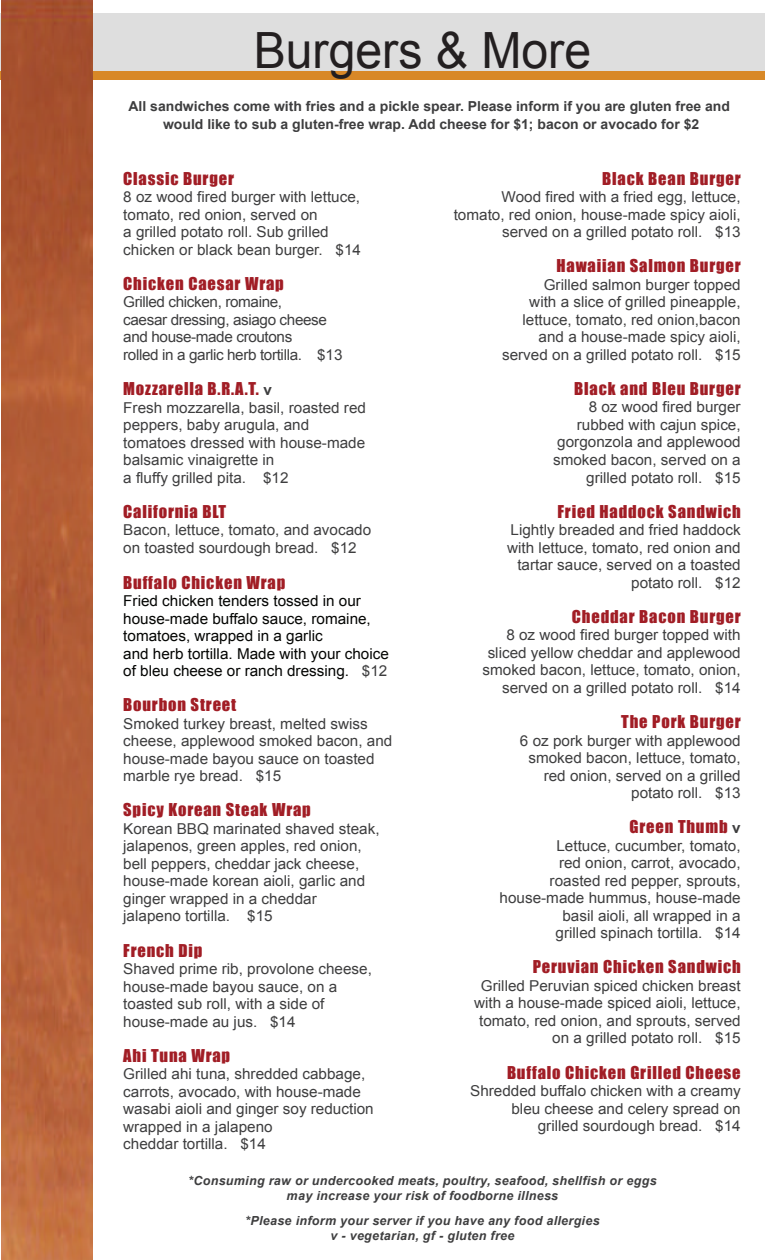
<style>
.page{position:relative;width:765px;height:1260px;background:#fff}
.page>*{position:absolute;margin:0;border:0;box-sizing:border-box;transform-origin:0 0}
.t1{font:50px "Arial";color:#231f20;scale:.96 1}
.t2{font:16.25px "Impact";letter-spacing:.05em;color:#a11d25}
.t3{font:15px/17.5px "Arial";color:#3e3e3f;text-align:right}
.t4{font:15px/17.5px "Arial";color:#040503}
.t5{font:15px/17.5px "Arial";letter-spacing:-.025em;color:#3e3e3f}
.t6{font:700 13.75px/17.5px "Arial";color:#3e3e3f;text-align:center}
.t7{font:italic 700 12.5px/15px "Arial";letter-spacing:.025em;color:#3e3e3f;text-align:center}
.s1{font-family:"Arial";font-weight:700;font-size:15px;color:#3e3e3f}
.s2{color:#3e3e3f}
</style>
<div class="page">
<div style="left:0;top:13px;width:765px;height:66px;background:#dedede"></div>
<div style="left:0;top:71px;width:765px;height:9px;background:#d88827"></div>
<img style="left:1px;top:0;width:91px;height:1260px">
<h1 class="t1" style="left:254px;top:18px;width:353px">Burgers &amp; More</h1>
<p class="t6" style="left:128px;top:98px;width:603px">All sandwiches come with fries and a pickle spear. Please inform if you are gluten free and would like to sub a gluten-free wrap. Add cheese for $1; bacon or avocado for $2</p>
<p class="t2" style="left:123px;top:166px;width:112px">Classic Burger</p>
<p class="t3" style="left:123px;top:188px;width:239px;text-align:left">8 oz wood fired burger with lettuce, tomato, red onion, served on<br>a grilled potato roll. Sub grilled chicken or black bean burger. $14</p>
<p class="t2" style="left:123px;top:271px;width:162px">Chicken Caesar Wrap</p>
<p class="t5" style="left:123px;top:294px;width:221px">Grilled chicken, romaine,<br>caesar dressing, asiago cheese and house-made croutons<br>rolled in a garlic herb tortilla. $13</p>
<p class="t2" style="left:123px;top:376px;width:150px">Mozzarella B.R.A.T. <span class="s1">v</span></p>
<p class="t3" style="left:123px;top:399px;width:244px;text-align:left">Fresh mozzarella, basil, roasted red peppers, baby arugula, and tomatoes dressed with house-made balsamic vinaigrette in<br>a fluffy grilled pita. $12</p>
<p class="t2" style="left:123px;top:499px;width:104px">California BLT</p>
<p class="t3" style="left:123px;top:522px;width:249px;text-align:left">Bacon, lettuce, tomato, and avocado on toasted sourdough bread. $12</p>
<p class="t2" style="left:123px;top:570px;width:164px">Buffalo Chicken Wrap</p>
<p class="t4" style="left:123px;top:592px;width:267px">Fried chicken tenders tossed in our house-made buffalo sauce, romaine, tomatoes, wrapped in a garlic<br>and herb tortilla. Made with your choice of bleu cheese or ranch dressing. <span class="s2">$12</span></p>
<p class="t2" style="left:123px;top:692px;width:115px">Bourbon Street</p>
<p class="t3" style="left:123px;top:715px;width:271px;text-align:left">Smoked turkey breast, melted swiss cheese, applewood smoked bacon, and house-made bayou sauce on toasted marble rye bread. $15</p>
<p class="t2" style="left:123px;top:797px;width:189px">Spicy Korean Steak Wrap</p>
<p class="t3" style="left:123px;top:820px;width:258px;text-align:left">Korean BBQ marinated shaved steak, jalapenos, green apples, red onion, bell peppers, cheddar jack cheese, house-made korean aioli, garlic and ginger wrapped in a cheddar<br>jalapeno tortilla. $15</p>
<p class="t2" style="left:123px;top:938px;width:81px">French Dip</p>
<p class="t3" style="left:123px;top:960px;width:250px;text-align:left">Shaved prime rib, provolone cheese, house-made bayou sauce, on a toasted sub roll, with a side of house-made au jus. $14</p>
<p class="t2" style="left:123px;top:1043px;width:108px">Ahi Tuna Wrap</p>
<p class="t3" style="left:123px;top:1065px;width:252px;text-align:left">Grilled ahi tuna, shredded cabbage, carrots, avocado, with house-made wasabi aioli and ginger soy reduction wrapped in a jalapeno<br>cheddar tortilla. $14</p>
<p class="t2" style="left:602px;top:166px;width:140px">Black Bean Burger</p>
<p class="t3" style="left:454px;top:188px;width:288px">Wood fired with a fried egg, lettuce, tomato, red onion, house-made spicy aioli, served on a grilled potato roll. $13</p>
<p class="t2" style="left:557px;top:253px;width:186px">Hawaiian Salmon Burger</p>
<p class="t3" style="left:502px;top:276px;width:240px">Grilled salmon burger topped<br>with a slice of grilled pineapple, lettuce, tomato, red onion,bacon and a house-made spicy aioli, served on a grilled potato roll. $15</p>
<p class="t2" style="left:574px;top:376px;width:168px">Black and Bleu Burger</p>
<p class="t3" style="left:553px;top:399px;width:189px">8 oz wood fired burger rubbed with cajun spice, gorgonzola and applewood smoked bacon, served on a grilled potato roll. $15</p>
<p class="t2" style="left:558px;top:499px;width:185px">Fried Haddock Sandwich</p>
<p class="t3" style="left:507px;top:521px;width:235px">Lightly breaded and fried haddock with lettuce, tomato, red onion and tartar sauce, served on a toasted potato roll. $12</p>
<p class="t2" style="left:572px;top:604px;width:170px">Cheddar Bacon Burger</p>
<p class="t3" style="left:483px;top:627px;width:260px">8 oz wood fired burger topped with sliced yellow cheddar and applewood smoked bacon, lettuce, tomato, onion, served on a grilled potato roll. $14</p>
<p class="t2" style="left:621px;top:709px;width:121px">The Pork Burger</p>
<p class="t3" style="left:520px;top:732px;width:222px">6 oz pork burger with applewood smoked bacon, lettuce, tomato, red onion, served on a grilled potato roll. $13</p>
<p class="t2" style="left:630px;top:814px;width:113px">Green Thumb <span class="s1">v</span></p>
<p class="t3" style="left:500px;top:837px;width:243px">Lettuce, cucumber, tomato,<br>red onion, carrot, avocado,<br>roasted red pepper, sprouts, house-made hummus, house-made basil aioli, all wrapped in a<br>grilled spinach tortilla. $14</p>
<p class="t2" style="left:533px;top:954px;width:209px">Peruvian Chicken Sandwich</p>
<p class="t3" style="left:474px;top:977px;width:268px">Grilled Peruvian spiced chicken breast with a house-made spiced aioli, lettuce, tomato, red onion, and sprouts, served on a grilled potato roll. $15</p>
<p class="t2" style="left:507px;top:1060px;width:235px">Buffalo Chicken Grilled Cheese</p>
<p class="t3" style="left:470px;top:1082px;width:272px">Shredded buffalo chicken with a creamy bleu cheese and celery spread on grilled sourdough bread. $14</p>
<p class="t7" style="left:188px;top:1173px;width:470px">*Consuming raw or undercooked meats, poultry, seafood, shellfish or eggs may increase your risk of foodborne illness</p>
<p class="t7" style="left:245px;top:1214px;width:356px">*Please inform your server if you have any food allergies v - vegetarian, gf - gluten free</p>
</div>
